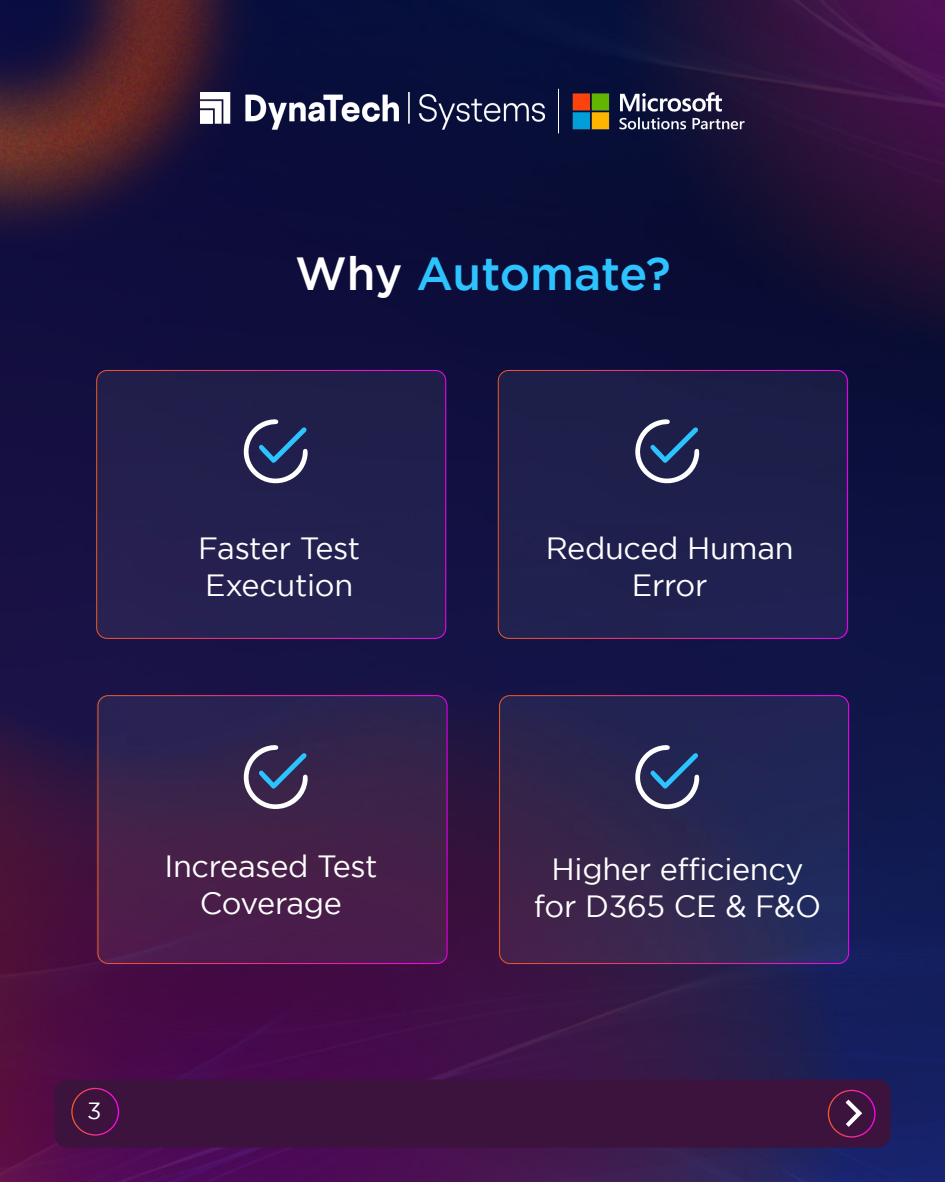
<style>
.page{position:relative;width:945px;height:1182px;background:#fff}
.page>*{position:absolute;margin:0;border:0;box-sizing:border-box;transform-origin:0 0}
.t1{font:500 46.38px "Gotham";letter-spacing:-.005em;color:#2cc3ff}
.t2{font:30.62px/36.8px "Gotham";letter-spacing:-.01em;color:#fff;text-align:center}
.t3{font:23.36px "Gotham";color:#fff}
.s1{color:#fff}
</style>
<div class="page">
<img style="left:0;top:0;width:945px;height:1181px">
<div style="left:54px;top:1079px;width:837px;height:68px;background:#3b133d;border-radius:12px"></div>
<div style="left:71px;top:1087px;width:48px;height:48px;border:1px solid #fff;border-radius:50%"></div>
<div style="left:828px;top:1089px;width:48px;height:48px;border:1px solid #fff;border-radius:50%"></div>
<svg style="left:846px;top:1099px;width:16px;height:27px"></svg>
<img style="left:572px;top:88px;width:172px;height:46px">
<img style="left:201px;top:93px;width:344px;height:36px">
<hr style="left:558px;top:89px;width:1px;height:44px;background:#fff">
<div style="left:96px;top:370px;width:350px;height:268px;background:#231f4e;border-radius:10px"></div>
<div style="left:499px;top:370px;width:350px;height:268px;background:#1f204d;border-radius:10px"></div>
<div style="left:96px;top:695px;width:350px;height:268px;background:linear-gradient(to bottom,#28244e,#571e48);border-radius:10px"></div>
<svg style="left:499px;top:695px;width:350px;height:268px;background:#2c2551"></svg>
<svg style="left:243px;top:419px;width:65px;height:65px"></svg>
<svg style="left:635px;top:419px;width:65px;height:65px"></svg>
<svg style="left:235px;top:744px;width:74px;height:74px;background:#50486b"></svg>
<svg style="left:626px;top:744px;width:74px;height:74px;background:#414970"></svg>
<div style="left:98px;top:695px;width:349px;height:268px;border:1px solid #fff;border-radius:10px"></div>
<div style="left:499px;top:695px;width:350px;height:268px;border:1px solid #fff;border-radius:10px"></div>
<div style="left:96px;top:370px;width:350px;height:268px;border:1px solid #fff;border-radius:10px"></div>
<div style="left:498px;top:370px;width:350px;height:268px;border:1px solid #fff;border-radius:10px"></div>
<h1 class="t1" style="left:295px;top:247px;width:377px"><span class="s1">Why</span> Automate?</h1>
<p class="t2" style="left:198px;top:529px;width:163px;text-align:left">Faster Test<br>Execution</p>
<p class="t2" style="left:546px;top:529px;width:250px">Reduced Human<br>Error</p>
<p class="t2" style="left:164px;top:847px;width:215px">Increased Test<br>Coverage</p>
<p class="t2" style="left:534px;top:850px;width:289px">Higher efficiency for D365 CE &amp; F&amp;O</p>
<p class="t3" style="left:87px;top:1097px;width:16px">3</p>
</div>
